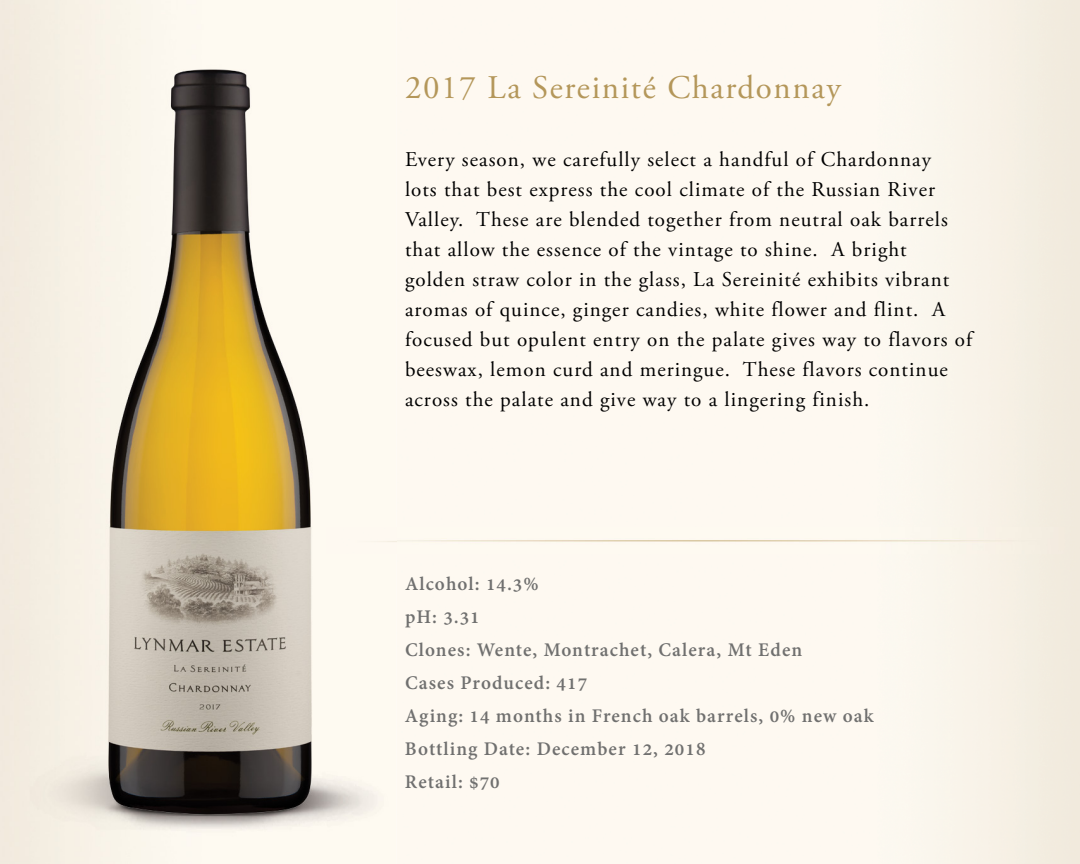
<style>
.page{position:relative;width:1080px;height:864px;background:#fff}
.page>*{position:absolute;margin:0;border:0;box-sizing:border-box;transform-origin:0 0}
.t1{font:33px "Adobe Garamond Pro";letter-spacing:.05em;color:#b4975a}
.t2{font:21px/30px "Adobe Garamond Pro";letter-spacing:.05em;color:#000}
.t3{font:700 21px/33px "Adobe Devanagari";letter-spacing:.05em;color:#70706f}
</style>
<div class="page">
<img style="left:0;top:0;width:396px;height:864px">
<p class="t1" style="left:405px;top:67px;width:437px">2017 La Sereinité Chardonnay</p>
<p class="t2" style="left:405px;top:146px;width:569px">Every season, we carefully select a handful of Chardonnay<br>lots that best express the cool climate of the Russian River Valley. These are blended together from neutral oak barrels that allow the essence of the vintage to shine. A bright<br>golden straw color in the glass, La Sereinité exhibits vibrant aromas of quince, ginger candies, white flower and flint. A focused but opulent entry on the palate gives way to flavors of beeswax, lemon curd and meringue. These flavors continue across the palate and give way to a lingering finish.</p>
<p class="t3" style="left:405px;top:570px;width:470px">Alcohol: 14.3%<br>pH: 3.31<br>Clones: Wente, Montrachet, Calera, Mt Eden<br>Cases Produced: 417<br>Aging: 14 months in French oak barrels, 0% new oak<br>Bottling Date: December 12, 2018<br>Retail: $70</p>
</div>
